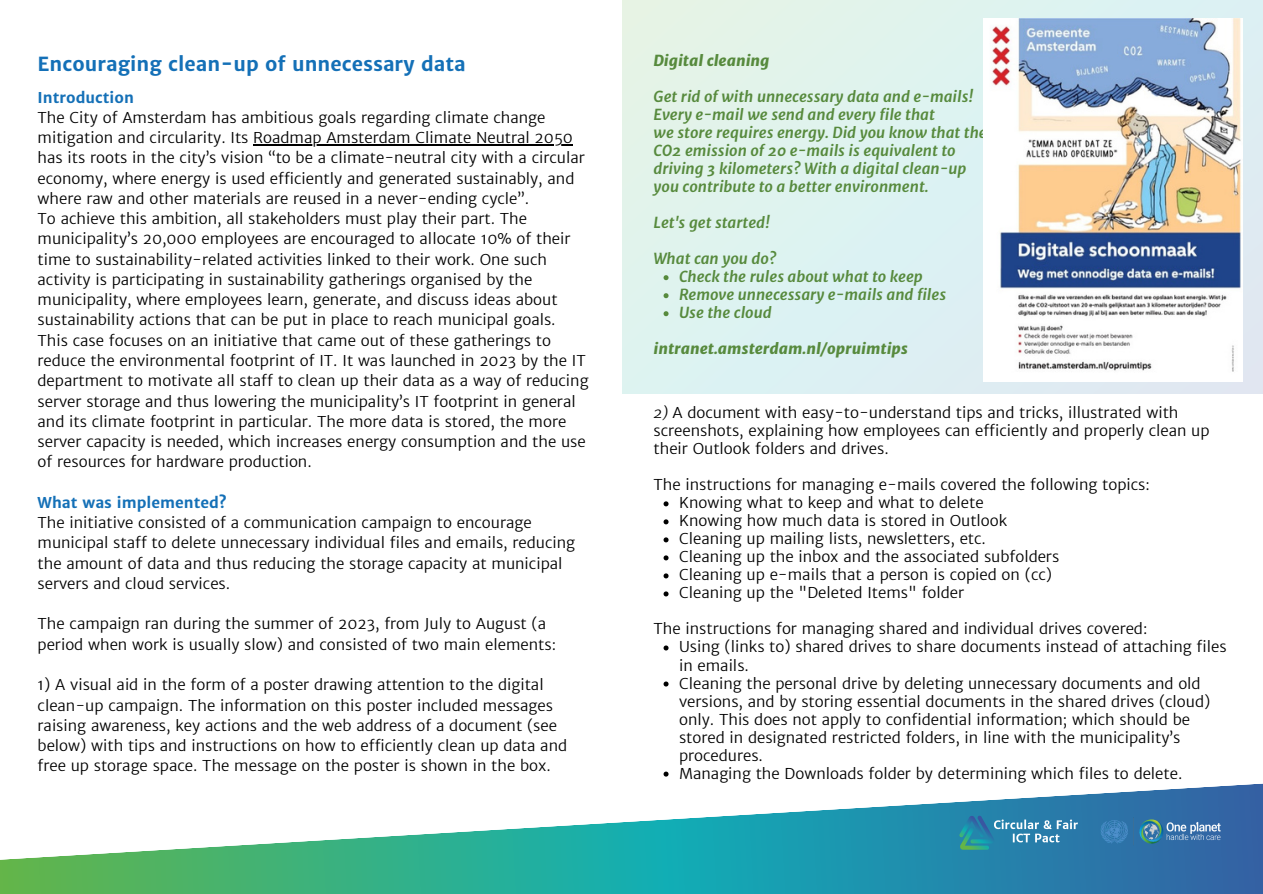
<style>
.page{position:relative;width:1263px;height:894px;background:#fff}
.page>*{position:absolute;margin:0;border:0;box-sizing:border-box;transform-origin:0 0}
.t1{font:700 19.5px "Merriweather Sans";color:#1470b7}
.t2{font:300 15px/20.2px "Merriweather Sans";color:#000}
.t3{font:italic 700 15px "Merriweather Sans";color:#578a3d}
.t4{font:italic 800 15px "Merriweather Sans";color:#578a3d}
.t5{font:700 15px "Merriweather Sans";color:#1470b7}
.s1{font-style:italic}
</style>
<div class="page">
<div style="left:623px;top:0;width:640px;height:393px;background:#def3f0"></div>
<svg style="left:663px;top:275px;width:5px;height:5px"></svg>
<svg style="left:663px;top:293px;width:5px;height:5px"></svg>
<svg style="left:663px;top:311px;width:5px;height:5px"></svg>
<svg style="left:663px;top:501px;width:5px;height:5px"></svg>
<svg style="left:663px;top:519px;width:5px;height:5px"></svg>
<svg style="left:663px;top:537px;width:5px;height:5px"></svg>
<svg style="left:663px;top:555px;width:5px;height:5px"></svg>
<svg style="left:663px;top:573px;width:5px;height:5px"></svg>
<svg style="left:663px;top:591px;width:5px;height:5px"></svg>
<svg style="left:663px;top:645px;width:5px;height:5px"></svg>
<svg style="left:663px;top:681px;width:5px;height:5px"></svg>
<svg style="left:663px;top:771px;width:5px;height:5px"></svg>
<svg style="left:0;top:783px;width:1263px;height:110px"></svg>
<svg style="left:959px;top:815px;width:119px;height:34px;background:#3e8eb0"></svg>
<img style="left:1097px;top:813px;width:128px;height:36px">
<img style="left:983px;top:18px;width:259px;height:364px">
<hr style="left:253px;top:144px;width:320px;height:1px;background:#000">
<p class="t1" style="left:38px;top:52px;width:430px">Encouraging clean-up of unnecessary data</p>
<p class="t5" style="left:38px;top:88px;width:98px">Introduction</p>
<p class="t2" style="left:38px;top:107px;width:549px">The City of Amsterdam has ambitious goals regarding climate change mitigation and circularity. Its Roadmap Amsterdam Climate Neutral 2050 has its roots in the city’s vision “to be a climate-neutral city with a circular economy, where energy is used efficiently and generated sustainably, and where raw and other materials are reused in a never-ending cycle”.</p>
<p class="t2" style="left:38px;top:208px;width:534px">To achieve this ambition, all stakeholders must play their part. The municipality’s 20,000 employees are encouraged to allocate 10% of their time to sustainability-related activities linked to their work. One such activity is participating in sustainability gatherings organised by the municipality, where employees learn, generate, and discuss ideas about sustainability actions that can be put in place to reach municipal goals.</p>
<p class="t2" style="left:38px;top:330px;width:552px">This case focuses on an initiative that came out of these gatherings to reduce the environmental footprint of IT. It was launched in 2023 by the IT department to motivate all staff to clean up their data as a way of reducing server storage and thus lowering the municipality’s IT footprint in general and its climate footprint in particular. The more data is stored, the more server capacity is needed, which increases energy consumption and the use of resources for hardware production.</p>
<p class="t5" style="left:38px;top:493px;width:191px">What was implemented?</p>
<p class="t2" style="left:38px;top:512px;width:539px">The initiative consisted of a communication campaign to encourage municipal staff to delete unnecessary individual files and emails, reducing the amount of data and thus reducing the storage capacity at municipal servers and cloud services.</p>
<p class="t2" style="left:38px;top:613px;width:520px">The campaign ran during the summer of 2023, from July to August (a period when work is usually slow) and consisted of two main elements:</p>
<p class="t2" style="left:38px;top:674px;width:531px">1) A visual aid in the form of a poster drawing attention to the digital clean-up campaign. The information on this poster included messages raising awareness, key actions and the web address of a document (see below) with tips and instructions on how to efficiently clean up data and free up storage space. The message on the poster is shown in the box.</p>
<p class="t4" style="left:653px;top:51px;width:117px">Digital cleaning</p>
<p class="t3" style="left:653px;top:87px;width:321px">Get rid of with unnecessary data and e-mails!</p>
<p class="t3" style="left:653px;top:105px;width:283px">Every e-mail we send and every file that</p>
<p class="t3" style="left:653px;top:123px;width:335px">we store requires energy. Did you know that the</p>
<p class="t3" style="left:653px;top:141px;width:304px">CO2 emission of 20 e-mails is equivalent to</p>
<p class="t3" style="left:653px;top:159px;width:314px">driving 3 kilometers? With a digital clean-up</p>
<p class="t3" style="left:653px;top:177px;width:277px">you contribute to a better environment.</p>
<p class="t3" style="left:653px;top:213px;width:118px">Let's get started!</p>
<p class="t3" style="left:653px;top:249px;width:124px">What can you do?</p>
<p class="t3" style="left:679px;top:267px;width:245px">Check the rules about what to keep</p>
<p class="t3" style="left:679px;top:285px;width:269px">Remove unnecessary e-mails and files</p>
<p class="t3" style="left:679px;top:303px;width:94px">Use the cloud</p>
<p class="t4" style="left:653px;top:339px;width:256px">intranet.amsterdam.nl/opruimtips</p>
<p class="t2" style="left:653px;top:404px;width:557px;line-height:18px"><span class="s1">2)</span> A document with easy-to-understand tips and tricks, illustrated with screenshots, explaining how employees can efficiently and properly clean up their Outlook folders and drives.</p>
<p class="t2" style="left:653px;top:475px;width:498px">The instructions for managing e-mails covered the following topics:</p>
<p class="t2" style="left:679px;top:493px;width:306px">Knowing what to keep and what to delete</p>
<p class="t2" style="left:679px;top:511px;width:330px">Knowing how much data is stored in Outlook</p>
<p class="t2" style="left:679px;top:529px;width:308px">Cleaning up mailing lists, newsletters, etc.</p>
<p class="t2" style="left:679px;top:547px;width:382px">Cleaning up the inbox and the associated subfolders</p>
<p class="t2" style="left:679px;top:565px;width:374px">Cleaning up e-mails that a person is copied on (cc)</p>
<p class="t2" style="left:679px;top:583px;width:287px">Cleaning up the "Deleted Items" folder</p>
<p class="t2" style="left:653px;top:619px;width:495px">The instructions for managing shared and individual drives covered:</p>
<p class="t2" style="left:679px;top:638px;width:549px;line-height:18px">Using (links to) shared drives to share documents instead of attaching files in emails.</p>
<p class="t2" style="left:679px;top:674px;width:533px;line-height:18px">Cleaning the personal drive by deleting unnecessary documents and old versions, and by storing essential documents in the shared drives (cloud) only. This does not apply to confidential information; which should be stored in designated restricted folders, in line with the municipality’s procedures.</p>
<p class="t2" style="left:679px;top:763px;width:505px">Managing the Downloads folder by determining which files to delete.</p>
</div>
